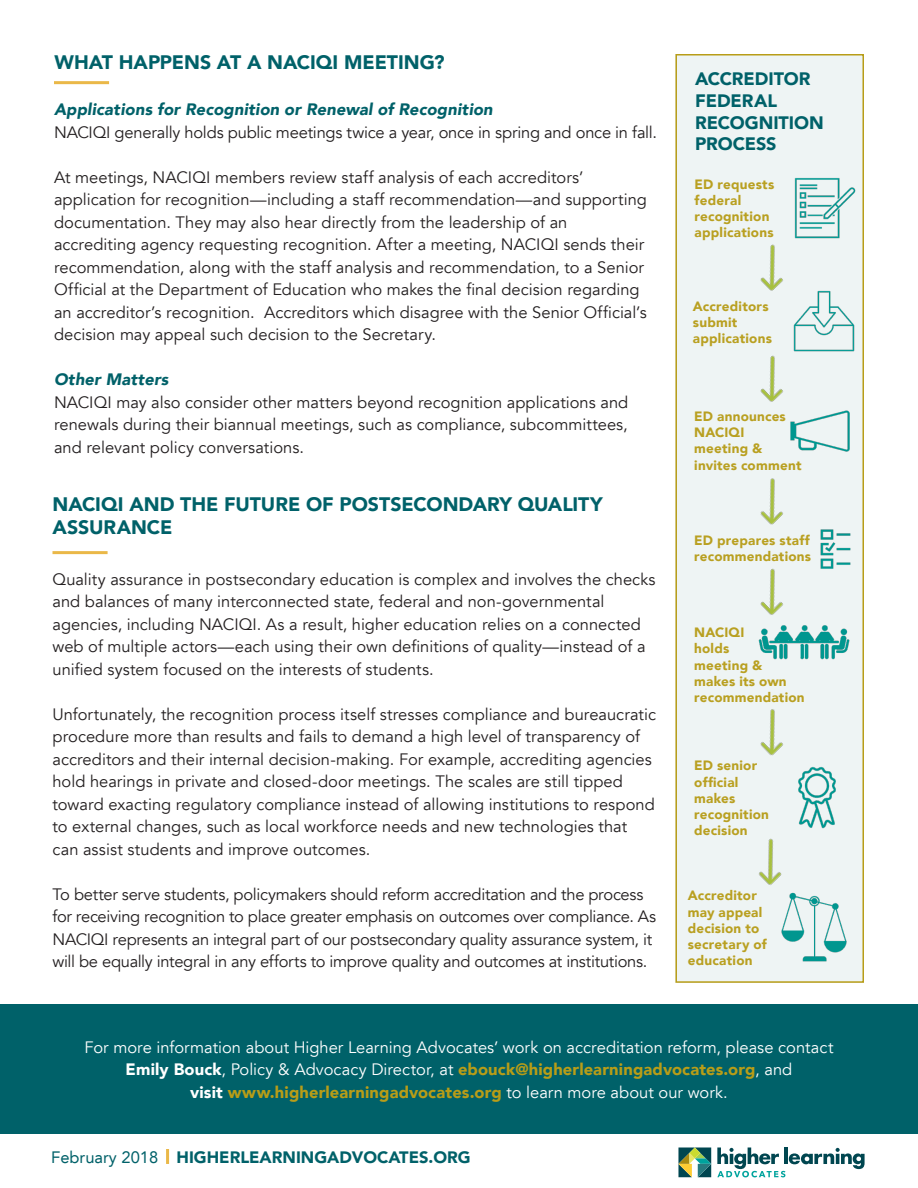
<style>
.page{position:relative;width:918px;height:1188px;background:#fff}
.page>*{position:absolute;margin:0;border:0;box-sizing:border-box;transform-origin:0 0}
.t1{font:900 19.5px/22.5px "Avenir LT";color:#006169}
.t2{font:900 18px "Avenir";letter-spacing:-.005em;color:#006169}
.t3{font:16.5px/22.5px "Avenir";color:#231f20}
.t4{font:16.5px/22.5px "Avenir";letter-spacing:-.02em;color:#231f20}
.t5{font:900 16.5px "Avenir LT";letter-spacing:.01em;color:#b89d18}
.t6{font:16.5px "Avenir LT";color:#fff}
.t7{font:italic 900 16.5px "Avenir";letter-spacing:.01em;color:#006169}
.t8{font:900 16.5px "Avenir";color:#006169}
.t9{font:900 13.5px/16.2px "Avenir LT";letter-spacing:.015em;color:#b9a021}
.s1{color:#fff}
.s2{font-weight:400;color:#fff}
.s3{font-family:"Avenir LT";font-weight:400}
</style>
<div class="page">
<svg style="left:717px;top:1148px;width:148px;height:29px"></svg>
<svg style="left:678px;top:1148px;width:33px;height:29px"></svg>
<hr style="left:166px;top:1149px;width:3px;height:15px;background:#eab848">
<div style="left:0;top:1004px;width:918px;height:130px;background:#006169"></div>
<hr style="left:54px;top:81px;width:55px;height:3px;background:#eab848">
<hr style="left:52px;top:551px;width:56px;height:3px;background:#eab848">
<div style="left:675px;top:54px;width:189px;height:929px;background:#eef4f4"></div>
<div style="left:675px;top:54px;width:189px;height:929px;border:2px solid #b89d18"></div>
<img style="left:760px;top:244px;width:23px;height:47px">
<img style="left:760px;top:355px;width:23px;height:47px">
<img style="left:760px;top:478px;width:23px;height:47px">
<img style="left:760px;top:568px;width:23px;height:47px">
<img style="left:760px;top:709px;width:24px;height:47px">
<img style="left:793px;top:290px;width:62px;height:62px">
<img style="left:794px;top:178px;width:62px;height:61px">
<img style="left:790px;top:410px;width:60px;height:42px">
<img style="left:758px;top:625px;width:92px;height:35px">
<img style="left:798px;top:767px;width:38px;height:62px">
<img style="left:781px;top:896px;width:66px;height:66px">
<img style="left:759px;top:827px;width:46px;height:71px">
<img style="left:820px;top:521px;width:43px;height:56px">
<p class="t1" style="left:55px;top:51px;width:392px">WHAT HAPPENS AT A NACIQI MEETING?</p>
<p class="t7" style="left:54px;top:96px;width:440px">Applications for Recognition or Renewal of Recognition</p>
<p class="t3" style="left:54px;top:121px;width:605px">NACIQI generally holds public meetings twice a year, once in spring and once in fall.</p>
<p class="t3" style="left:54px;top:166px;width:595px">At meetings, NACIQI members review staff analysis of each accreditors’ application for recognition—including a staff recommendation—and supporting documentation. They may also hear directly from the leadership of an accrediting agency requesting recognition. After a meeting, NACIQI sends their recommendation, along with the staff analysis and recommendation, to a Senior Official at the Department of Education who makes the final decision regarding an accreditor’s recognition. Accreditors which disagree with the Senior Official’s decision may appeal such decision to the Secretary.</p>
<p class="t7" style="left:54px;top:366px;width:116px">Other Matters</p>
<p class="t3" style="left:54px;top:391px;width:576px;text-align:justify">NACIQI may also consider other matters beyond recognition applications and renewals during their biannual meetings, such as compliance, subcommittees, and relevant policy conversations.</p>
<p class="t1" style="left:52px;top:493px;width:552px">NACIQI AND THE FUTURE OF POSTSECONDARY QUALITY<br>ASSURANCE</p>
<p class="t3" style="left:52px;top:568px;width:605px">Quality assurance in postsecondary education is complex and involves the checks and balances of many interconnected state, federal and non-governmental agencies, including NACIQI. As a result, higher education relies on a connected web of multiple actors—each using their own definitions of quality—instead of a unified system focused on the interests of students.</p>
<p class="t3" style="left:52px;top:703px;width:605px">Unfortunately, the recognition process itself stresses compliance and bureaucratic procedure more than results and fails to demand a high level of transparency of accreditors and their internal decision-making. For example, accrediting agencies hold hearings in private and closed-door meetings. The scales are still tipped toward exacting regulatory compliance instead of allowing institutions to respond to external changes, such as local workforce needs and new technologies that can assist students and improve outcomes.</p>
<p class="t4" style="left:52px;top:883px;width:605px">To better serve students, policymakers should reform accreditation and the process for receiving recognition to place greater emphasis on outcomes over compliance. As NACIQI represents an integral part of our postsecondary quality assurance system, it will be equally integral in any efforts to improve quality and outcomes at institutions.</p>
<p class="t2" style="left:695px;top:64px;width:117px">ACCREDITOR</p>
<p class="t2" style="left:695px;top:85px;width:83px">FEDERAL</p>
<p class="t2" style="left:695px;top:107px;width:130px">RECOGNITION</p>
<p class="t2" style="left:695px;top:129px;width:83px">PROCESS</p>
<p class="t9" style="left:695px;top:176px;width:81px">ED requests federal recognition applications</p>
<p class="t9" style="left:693px;top:298px;width:81px">Accreditors submit applications</p>
<p class="t9" style="left:694px;top:408px;width:93px">ED announces<br>NACIQI</p>
<p class="t9" style="left:694px;top:440px;width:109px">meeting &amp; invites comment</p>
<p class="t9" style="left:694px;top:532px;width:118px">ED prepares staff recommendations</p>
<p class="t9" style="left:694px;top:624px;width:52px">NACIQI</p>
<p class="t9" style="left:694px;top:641px;width:37px">holds</p>
<p class="t9" style="left:694px;top:657px;width:112px">meeting &amp; makes its own recommendation</p>
<p class="t9" style="left:694px;top:757px;width:76px">ED senior official makes recognition decision</p>
<p class="t9" style="left:688px;top:887px;width:81px">Accreditor may appeal decision to secretary of education</p>
<p class="t6" style="left:84px;top:1038px;width:751px">For more information about Higher Learning Advocates’ work on accreditation reform, please contact</p>
<p class="t5" style="left:126px;top:1060px;width:668px"><span class="s1">Emily Bouck</span><span class="s2">, Policy &amp; Advocacy Director, at</span> ebouck@higherlearningadvocates.org<span class="s2">, and</span></p>
<p class="t5" style="left:190px;top:1082px;width:539px"><span class="s1">visit</span> www.higherlearningadvocates.org <span class="s2">to learn more about our work.</span></p>
<p class="t8" style="left:51px;top:1143px;width:421px"><span class="s3">February 2018</span> HIGHERLEARNINGADVOCATES.ORG</p>
</div>
